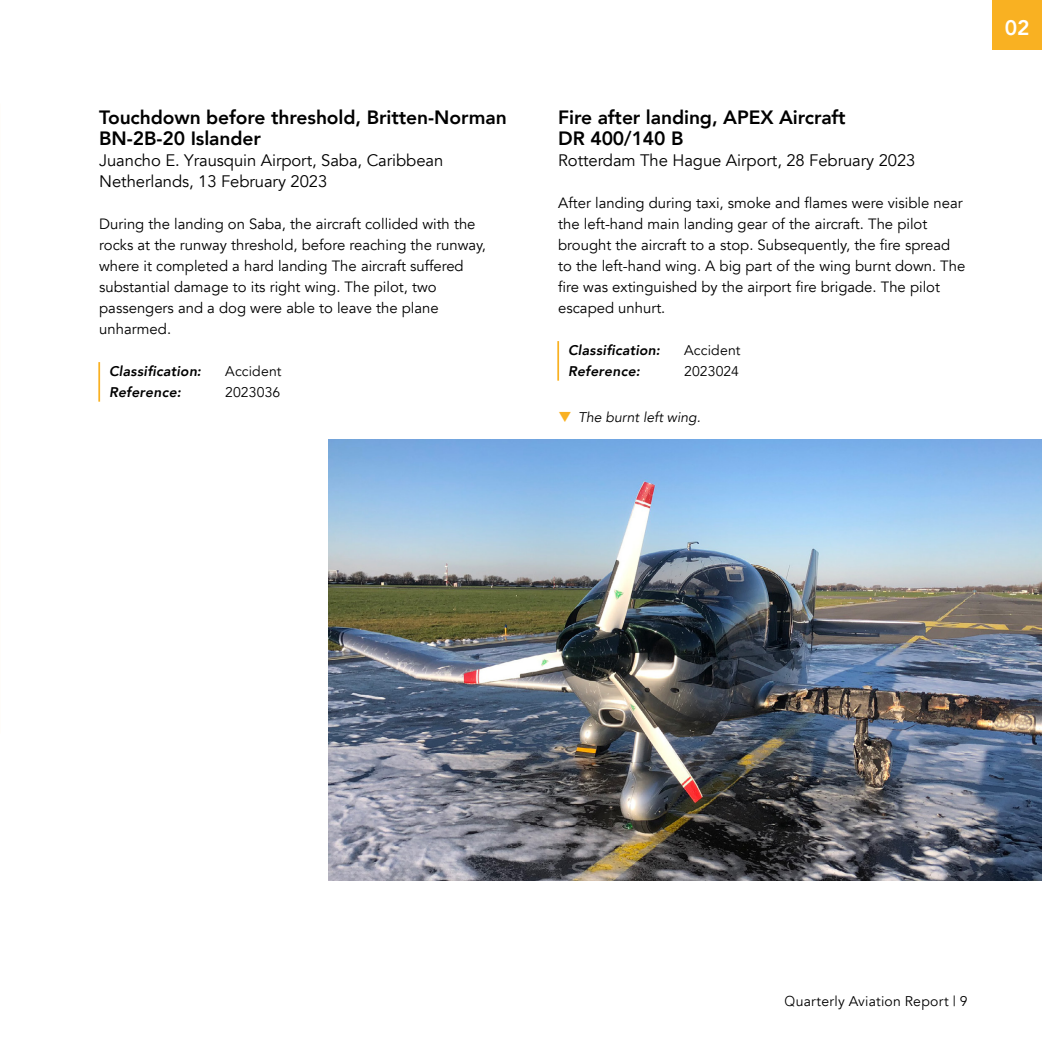
<style>
.page{position:relative;width:1042px;height:1042px;background:#fff}
.page>*{position:absolute;margin:0;border:0;box-sizing:border-box;transform-origin:0 0}
.Hoofdstuk_cijfer_kle{font:800 21px "Avenir";color:#fff}
.H3_-_Artikelkop{font:800 19.25px/21px "Avenir";letter-spacing:-.005em;color:#000}
.H3_-_Artikelkop_onde{font:16.62px/21px "Avenir";letter-spacing:-.005em;color:#000}
.P_-_plattetekst{font:14.88px/21px "Avenir";color:#000}
.P_-_classifcatie_inc{font:14px "Avenir";letter-spacing:.01em;color:#000}
.P_-_classifcatie_inc-2{font:italic 800 14px "Avenir";letter-spacing:.015em;color:#000}
.t1{font:italic 14px "Avenir";color:#000}
.s1{font-family:"Helvetica";font-weight:300}
</style>
<div class="page">
<img style="left:329px;top:439px;width:713px;height:441px">
<hr style="left:98px;top:362px;width:2px;height:40px;background:#f9b122">
<hr style="left:557px;top:341px;width:2px;height:40px;background:#f9b122">
<div style="left:992px;top:0;width:50px;height:50px;background:#f9b122"></div>
<p class="H3_-_Artikelkop" style="left:99px;top:107px;width:409px">Touchdown before threshold, Britten-Norman<br>BN-2B-20 Islander</p>
<p class="H3_-_Artikelkop_onde" style="left:99px;top:150px;width:345px">Juancho E. Yrausquin Airport, Saba, Caribbean<br>Netherlands, 13 February 2023</p>
<p class="P_-_plattetekst" style="left:99px;top:214px;width:388px">During the landing on Saba, the aircraft collided with the rocks at the runway threshold, before reaching the runway, where it completed a hard landing The aircraft suffered substantial damage to its right wing. The pilot, two passengers and a dog were able to leave the plane unharmed.</p>
<p class="P_-_classifcatie_inc-2" style="left:109px;top:363px;width:93px">Classification:</p>
<p class="P_-_classifcatie_inc" style="left:225px;top:363px;width:58px">Accident</p>
<p class="P_-_classifcatie_inc-2" style="left:109px;top:384px;width:73px">Reference:</p>
<p class="P_-_classifcatie_inc" style="left:225px;top:384px;width:57px">2023036</p>
<p class="H3_-_Artikelkop" style="left:558px;top:107px;width:289px">Fire after landing, APEX Aircraft<br>DR 400/140 B</p>
<p class="H3_-_Artikelkop_onde" style="left:558px;top:150px;width:359px">Rotterdam The Hague Airport, 28 February 2023</p>
<p class="P_-_plattetekst" style="left:558px;top:193px;width:409px">After landing during taxi, smoke and flames were visible near the left-hand main landing gear of the aircraft. The pilot brought the aircraft to a stop. Subsequently, the fire spread to the left-hand wing. A big part of the wing burnt down. The fire was extinguished by the airport fire brigade. The pilot escaped unhurt.</p>
<p class="P_-_classifcatie_inc-2" style="left:568px;top:342px;width:93px">Classification:</p>
<p class="P_-_classifcatie_inc" style="left:684px;top:342px;width:58px">Accident</p>
<p class="P_-_classifcatie_inc-2" style="left:568px;top:363px;width:73px">Reference:</p>
<p class="P_-_classifcatie_inc" style="left:684px;top:363px;width:56px">2023024</p>
<p class="t1" style="left:578px;top:408px;width:124px">The burnt left wing.</p>
<p class="Hoofdstuk_cijfer_kle" style="left:1004px;top:12px;width:26px">02</p>
<p class="P_-_classifcatie_inc" style="left:784px;top:993px;width:184px"><span class="s1">Q</span>uarterly Aviation Report | 9</p>
</div>
